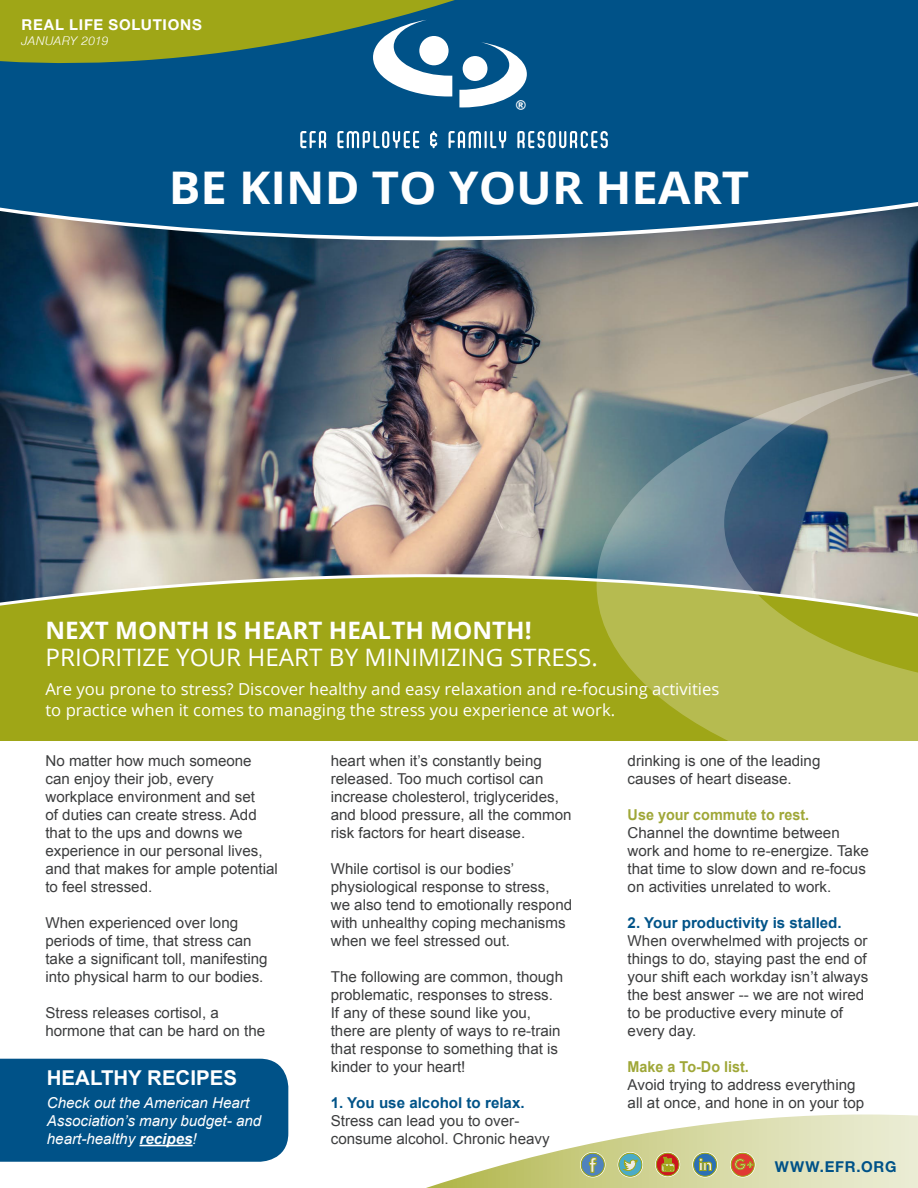
<style>
.page{position:relative;width:918px;height:1188px;background:#fff}
.page>*{position:absolute;margin:0;border:0;box-sizing:border-box;transform-origin:0 0}
.t1{font:700 45px "Open Sans";color:#fff;scale:1.05 1}
.t2{font:24px "Open Sans";color:#fff}
.t3{font:700 24px "Open Sans";color:#fff}
.t4{font:700 20.4px "Arial";color:#fff}
.t5{font:16.5px/21px "Open Sans";color:#fff}
.t6{font:15px/18px "Arial";color:#3c3d3e}
.t7{font:italic 15px/18px "Arial";color:#fff}
.t8{font:700 15px "Arial";color:#005388}
.t9{font:700 15px "Arial";color:#9fa738;scale:.96 1}
.t10{font:700 15px "Helvetica Neue";letter-spacing:.05em;color:#fff}
.t11{font:700 15px "Helvetica Neue";letter-spacing:.05em;color:#005288}
.t12{font:700 12.9px "Gill Sans";color:#fff}
.t13{font:italic 12px "Helvetica Neue";letter-spacing:.03em;color:#fff}
.s1{font-weight:700}
</style>
<div class="page">
<img style="left:0;top:376px;width:597px;height:57px">
<svg style="left:0;top:0;width:918px;height:373px;background:#3e627b"></svg>
<svg style="left:580px;top:131px;width:28px;height:17px"></svg>
<img style="left:0;top:433px;width:597px;height:308px">
<svg style="left:597px;top:371px;width:321px;height:370px;background:#939e73"></svg>
<svg style="left:426px;top:1114px;width:492px;height:74px"></svg>
<svg style="left:0;top:0;width:580px;height:191px;background:#2d6c7a"></svg>
<div style="left:0;top:1059px;width:288px;height:103px;background:#005288"></div>
<hr style="left:140px;top:1145px;width:53px;height:1px;background:#fff">
<p class="t10" style="left:22px;top:13px;width:182px">REAL LIFE SOLUTIONS</p>
<p class="t13" style="left:22px;top:33px;width:88px">JANUARY 2019</p>
<p class="t12" style="left:516px;top:97px;width:12px">®</p>
<h1 class="t1" style="left:169px;top:156px;width:554px">BE KIND TO YOUR HEART</h1>
<h2 class="t3" style="left:45px;top:613px;width:488px">NEXT MONTH IS HEART HEALTH MONTH!</h2>
<h2 class="t2" style="left:45px;top:641px;width:554px">PRIORITIZE YOUR HEART BY MINIMIZING STRESS.</h2>
<p class="t5" style="left:45px;top:678px;width:676px">Are you prone to stress? Discover healthy and easy relaxation and re-focusing activities to practice when it comes to managing the stress you experience at work.</p>
<p class="t6" style="left:45px;top:751px;width:234px">No matter how much someone can enjoy their job, every workplace environment and set<br>of duties can create stress. Add that to the ups and downs we experience in our personal lives, and that makes for ample potential to feel stressed.</p>
<p class="t6" style="left:45px;top:913px;width:224px">When experienced over long periods of time, that stress can take a significant toll, manifesting into physical harm to our bodies.</p>
<p class="t6" style="left:45px;top:1003px;width:221px">Stress releases cortisol, a hormone that can be hard on the</p>
<h3 class="t4" style="left:47px;top:1065px;width:192px">HEALTHY RECIPES</h3>
<p class="t7" style="left:47px;top:1094px;width:216px">Check out the American Heart<br>Association’s many budget- and heart-healthy <span class="s1">recipes</span>!</p>
<p class="t6" style="left:331px;top:751px;width:242px">heart when it’s constantly being released. Too much cortisol can increase cholesterol, triglycerides, and blood pressure, all the common risk factors for heart disease.</p>
<p class="t6" style="left:331px;top:859px;width:243px">While cortisol is our bodies’ physiological response to stress, we also tend to emotionally respond with unhealthy coping mechanisms when we feel stressed out.</p>
<p class="t6" style="left:331px;top:967px;width:234px">The following are common, though problematic, responses to stress.<br>If any of these sound like you, there are plenty of ways to re-train that response to something that is kinder to your heart!</p>
<p class="t8" style="left:331px;top:1092px;width:195px">1. You use alcohol to relax.</p>
<p class="t6" style="left:331px;top:1111px;width:220px">Stress can lead you to over&shy;consume alcohol. Chronic heavy</p>
<p class="t6" style="left:628px;top:751px;width:194px">drinking is one of the leading causes of heart disease.</p>
<p class="t9" style="left:628px;top:804px;width:191px">Use your commute to rest.</p>
<p class="t6" style="left:628px;top:823px;width:243px">Channel the downtime between work and home to re-energize. Take that time to slow down and re-focus on activities unrelated to work.</p>
<p class="t8" style="left:628px;top:912px;width:216px">2. Your productivity is stalled.</p>
<p class="t6" style="left:628px;top:931px;width:242px">When overwhelmed with projects or things to do, staying past the end of your shift each workday isn’t always the best answer -- we are not wired to be productive every minute of every day.</p>
<p class="t9" style="left:628px;top:1056px;width:128px">Make a To-Do list.</p>
<p class="t6" style="left:628px;top:1075px;width:238px">Avoid trying to address everything all at once, and hone in on your top</p>
<p class="t11" style="left:775px;top:1154px;width:123px">WWW.EFR.ORG</p>
</div>
